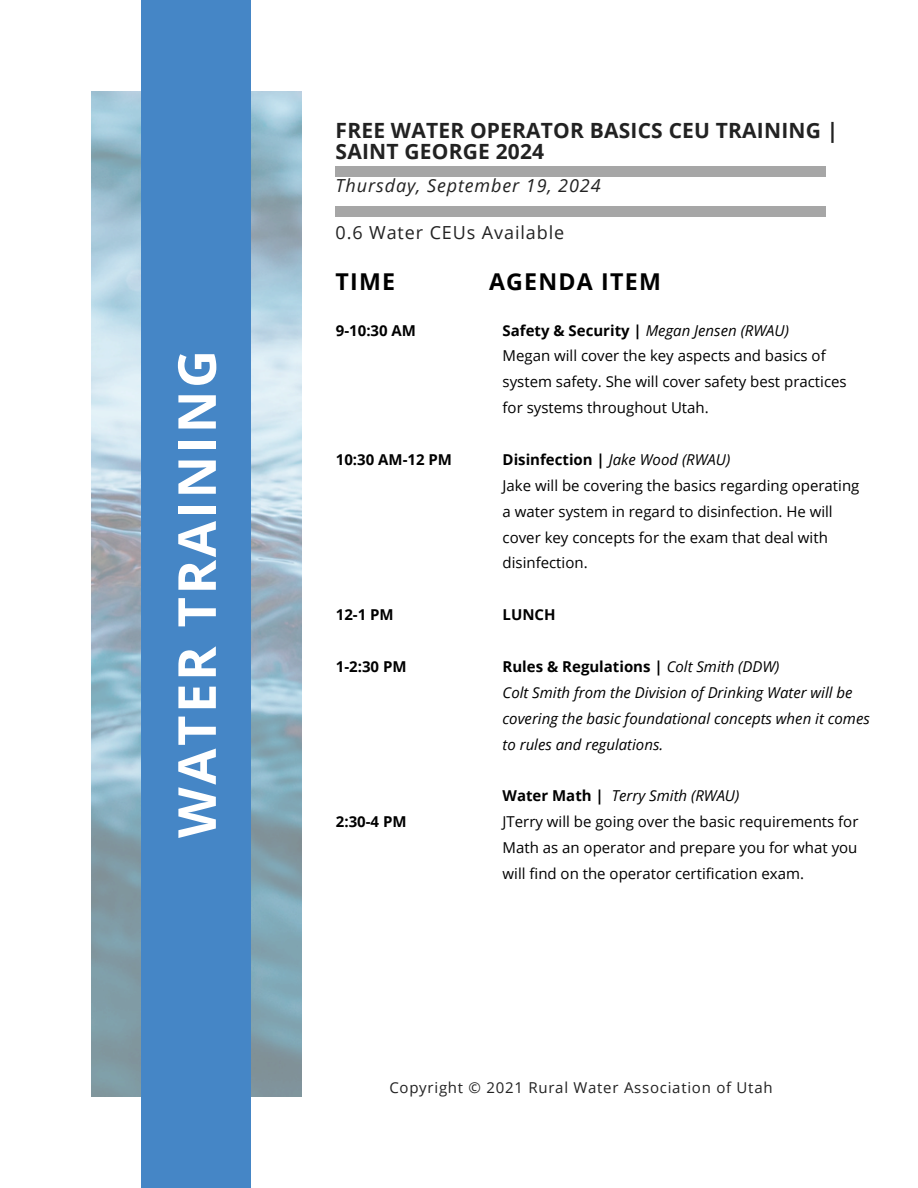
<style>
.page{position:relative;width:918px;height:1188px;background:#fff}
.page>*{position:absolute;margin:0;border:0;box-sizing:border-box;transform-origin:0 0}
.t1{font:700 52.5px "Open Sans";letter-spacing:.05em;color:#fff}
.t2{font:700 23.25px "Open Sans";letter-spacing:.05em;color:#000}
.t3{font:700 21px/21.3px "Open Sans";letter-spacing:.01em;color:#222}
.t4{font:italic 18px "Open Sans";letter-spacing:.05em;color:#222}
.t5{font:18px "Open Sans";letter-spacing:.05em;color:#222}
.t6{font:15px/25.8px "Open Sans";color:#000}
.t7{font:italic 15px/25.8px "Open Sans";color:#000}
.t8{font:700 15px "Open Sans";color:#000}
.t9{font:15px "Open Sans";letter-spacing:.05em;color:#222}
.s1{font-weight:700;font-style:normal}
.s2{font-weight:700}
.s3{font-weight:400;font-style:italic}
</style>
<div class="page">
<img style="left:92px;top:92px;width:209px;height:1004px">
<div style="left:142px;top:0;width:109px;height:1188px;background:#4586c6"></div>
<div style="left:336px;top:207px;width:490px;height:10px;background:#a6a6a6"></div>
<div style="left:336px;top:167px;width:490px;height:10px;background:#a6a6a6"></div>
<p class="t1" style="left:160px;top:838px;width:490px;rotate:-90deg">WATER TRAINING</p>
<h1 class="t3" style="left:336px;top:119px;width:504px">FREE WATER OPERATOR BASICS CEU TRAINING |<br>SAINT GEORGE 2024</h1>
<p class="t4" style="left:336px;top:173px;width:267px">Thursday, September 19, 2024</p>
<p class="t5" style="left:336px;top:220px;width:230px">0.6 Water CEUs Available</p>
<h2 class="t2" style="left:336px;top:265px;width:61px">TIME</h2>
<h3 class="t8" style="left:336px;top:319px;width:82px">9-10:30 AM</h3>
<h3 class="t8" style="left:336px;top:449px;width:118px">10:30 AM-12 PM</h3>
<h2 class="t8" style="left:336px;top:604px;width:59px">12-1 PM</h2>
<h2 class="t8" style="left:336px;top:656px;width:72px">1-2:30 PM</h2>
<h4 class="t8" style="left:336px;top:811px;width:72px">2:30-4 PM</h4>
<h4 class="t2" style="left:489px;top:265px;width:173px">AGENDA ITEM</h4>
<h4 class="t7" style="left:503px;top:317px;width:288px"><span class="s1">Safety &amp; Security</span> <span class="s2">|</span> Megan Jensen (RWAU)</h4>
<h4 class="t6" style="left:503px;top:343px;width:346px">Megan will cover the key aspects and basics of system safety. She will cover safety best practices for systems throughout Utah.</h4>
<h4 class="t7" style="left:503px;top:446px;width:229px"><span class="s1">Disinfection |</span> Jake Wood (RWAU)</h4>
<p class="t6" style="left:503px;top:472px;width:358px">Jake will be covering the basics regarding operating a water system in regard to disinfection. He will cover key concepts for the exam that deal with disinfection.</p>
<p class="t8" style="left:503px;top:604px;width:55px">LUNCH</p>
<p class="t8" style="left:503px;top:656px;width:278px">Rules &amp; Regulations | <span class="s3">Colt Smith (DDW)</span></p>
<p class="t7" style="left:503px;top:679px;width:369px">Colt Smith from the Division of Drinking Water will be covering the basic foundational concepts when it comes to rules and regulations.</p>
<h4 class="t7" style="left:503px;top:783px;width:238px"><span class="s1">Water Math |</span> Terry Smith (RWAU)</h4>
<p class="t6" style="left:503px;top:808px;width:357px;text-align:justify">JTerry will be going over the basic requirements for Math as an operator and prepare you for what you will find on the operator certification exam.</p>
<p class="t9" style="left:389px;top:1077px;width:385px">Copyright © 2021 Rural Water Association of Utah</p>
</div>
